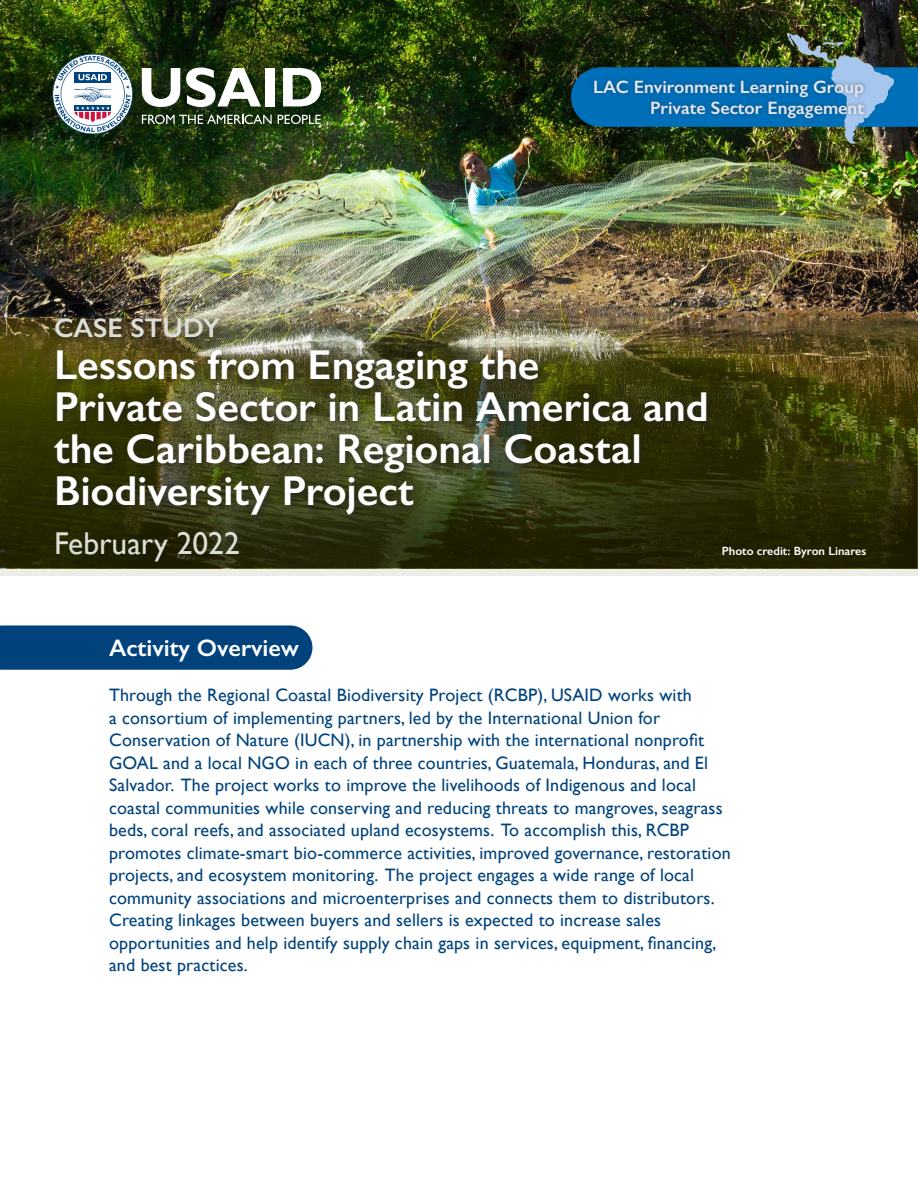
<style>
.page{position:relative;width:918px;height:1188px;background:#fff}
.page>*{position:absolute;margin:0;border:0;box-sizing:border-box;transform-origin:0 0}
.t1{font:600 42px/42px "Gill Sans";color:#fff}
.t2{font:31.5px "Gill Sans";color:#dcddd7}
.t3{font:600 27px "Gill Sans";color:#dcddd7}
.t4{font:600 24px "Gill Sans";color:#fff}
.t5{font:18px/22.5px "Gill Sans";letter-spacing:.01em;color:#00437c}
.t6{font:600 18px/21px "Gill Sans";color:#e2e8f5;text-align:right}
.t7{font:600 12px "Gill Sans";color:#fff}
</style>
<div class="page">
<img style="left:0;top:0;width:918px;height:568px">
<svg style="left:1px;top:341px;width:916px;height:227px;background:#2f2f07"></svg>
<svg style="left:571px;top:67px;width:347px;height:60px;background:#0367a8"></svg>
<div style="left:49px;top:313px;width:667px;height:212px;background:#231f20;opacity:.7"></div>
<svg style="left:142px;top:68px;width:38px;height:39px"></svg>
<svg style="left:142px;top:115px;width:130px;height:9px"></svg>
<svg style="left:278px;top:115px;width:43px;height:9px"></svg>
<svg style="left:186px;top:68px;width:75px;height:39px"></svg>
<div style="left:265px;top:68px;width:10px;height:38px;background:#fff"></div>
<svg style="left:283px;top:68px;width:38px;height:38px"></svg>
<svg style="left:53px;top:54px;width:80px;height:80px"></svg>
<img style="left:787px;top:28px;width:106px;height:115px">
<div style="left:589px;top:75px;width:280px;height:48px;background:#231f20;opacity:.45"></div>
<div style="left:0;top:625px;width:312px;height:45px;background:#00437c"></div>
<p class="t6" style="left:593px;top:76px;width:272px">LAC Environment Learning Group<br>Private Sector Engagement</p>
<p class="t3" style="left:54px;top:312px;width:168px">CASE STUDY</p>
<h1 class="t1" style="left:54px;top:344px;width:656px">Lessons from Engaging the<br>Private Sector in Latin America and the Caribbean: Regional Coastal<br>Biodiversity Project</h1>
<p class="t2" style="left:54px;top:525px;width:187px">February 2022</p>
<p class="t7" style="left:722px;top:544px;width:146px">Photo credit: Byron Linares</p>
<h2 class="t4" style="left:109px;top:634px;width:191px">Activity Overview</h2>
<p class="t5" style="left:109px;top:684px;width:623px">Through the Regional Coastal Biodiversity Project (RCBP), USAID works with<br>a consortium of implementing partners, led by the International Union for Conservation of Nature (IUCN), in partnership with the international nonprofit GOAL and a local NGO in each of three countries, Guatemala, Honduras, and El Salvador. The project works to improve the livelihoods of Indigenous and local coastal communities while conserving and reducing threats to mangroves, seagrass beds, coral reefs, and associated upland ecosystems. To accomplish this, RCBP promotes climate-smart bio-commerce activities, improved governance, restoration projects, and ecosystem monitoring. The project engages a wide range of local community associations and microenterprises and connects them to distributors.<br>Creating linkages between buyers and sellers is expected to increase sales opportunities and help identify supply chain gaps in services, equipment, financing, and best practices.</p>
</div>
